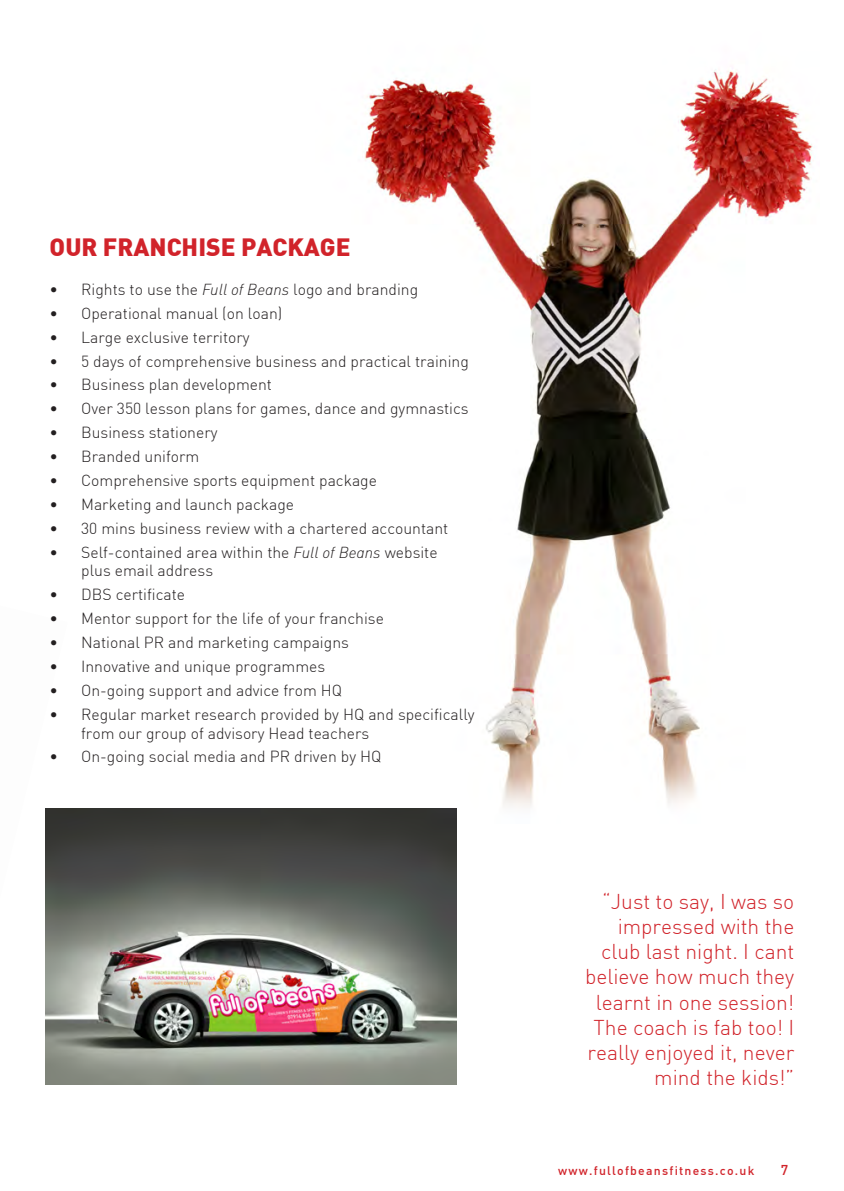
<style>
.page{position:relative;width:844px;height:1191px;background:#fff}
.page>*{position:absolute;margin:0;border:0;box-sizing:border-box;transform-origin:0 0}
.t1{font:900 24.5px "DIN";color:#d1232a}
.t2{font:300 21px/25.2px "DIN";color:#d1232a;text-align:right}
.t3{font:300 15.75px/18.9px "DIN";color:#231f20}
.t4{font:500 14px "DIN";color:#d1232a}
.t5{font:500 12.25px "DIN";letter-spacing:.1em;color:#d1232a}
.s1{font-family:"DIN Light Italic Alt";font-weight:400}
</style>
<div class="page">
<img style="left:45px;top:808px;width:1px;height:90px">
<img style="left:365px;top:69px;width:448px;height:755px">
<img style="left:46px;top:808px;width:410px;height:276px">
<p class="t1" style="left:50px;top:231px;width:302px">OUR FRANCHISE PACKAGE</p>
<p class="t3" style="left:50px;top:280px;width:370px">• Rights to use the <span class="s1">Full of Beans</span> logo and branding</p>
<p class="t3" style="left:50px;top:303px;width:234px">• Operational manual (on loan)</p>
<p class="t3" style="left:50px;top:327px;width:201px">• Large exclusive territory</p>
<p class="t3" style="left:50px;top:351px;width:420px">• 5 days of comprehensive business and practical training</p>
<p class="t3" style="left:50px;top:375px;width:224px">• Business plan development</p>
<p class="t3" style="left:50px;top:399px;width:420px">• Over 350 lesson plans for games, dance and gymnastics</p>
<p class="t3" style="left:50px;top:423px;width:169px">• Business stationery</p>
<p class="t3" style="left:50px;top:447px;width:151px">• Branded uniform</p>
<p class="t3" style="left:50px;top:470px;width:329px">• Comprehensive sports equipment package</p>
<p class="t3" style="left:50px;top:494px;width:246px">• Marketing and launch package</p>
<p class="t3" style="left:50px;top:518px;width:400px">• 30 mins business review with a chartered accountant</p>
<p class="t3" style="left:81px;top:542px;width:358px;text-indent:-32px">• Self-contained area within the <span class="s1">Full of Beans</span> website plus email address</p>
<p class="t3" style="left:50px;top:585px;width:137px">• DBS certificate</p>
<p class="t3" style="left:50px;top:609px;width:336px">• Mentor support for the life of your franchise</p>
<p class="t3" style="left:50px;top:633px;width:301px">• National PR and marketing campaigns</p>
<p class="t3" style="left:50px;top:656px;width:277px">• Innovative and unique programmes</p>
<p class="t3" style="left:50px;top:680px;width:294px">• On-going support and advice from HQ</p>
<p class="t3" style="left:81px;top:704px;width:395px;text-indent:-32px">• Regular market research provided by HQ and specifically from our group of advisory Head teachers</p>
<p class="t3" style="left:50px;top:747px;width:333px">• On-going social media and PR driven by HQ</p>
<p class="t2" style="left:585px;top:888px;width:211px">“Just to say, I was so impressed with the club last night. I cant believe how much they learnt in one session!<br>The coach is fab too! I really enjoyed it, never mind the kids!”</p>
<p class="t5" style="left:558px;top:1163px;width:198px">www.fullofbeansfitness.co.uk</p>
<p class="t4" style="left:780px;top:1161px;width:9px">7</p>
</div>
